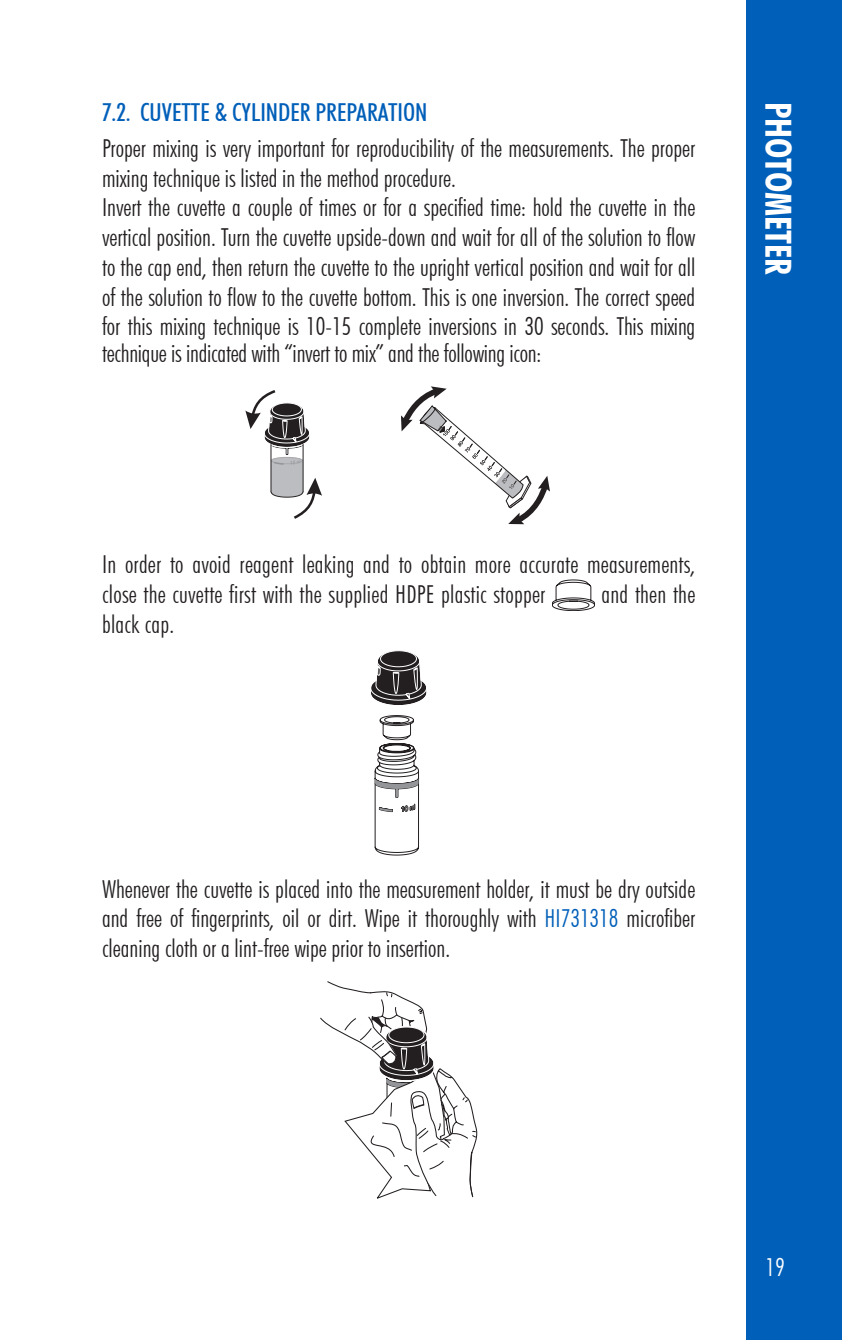
<style>
.page{position:relative;width:842px;height:1340px;background:#fff}
.page>*{position:absolute;margin:0;border:0;box-sizing:border-box;transform-origin:0 0}
.t1{font:700 condensed 36px "Futura BT";color:#fff}
.t2{font:300 condensed 24.75px/29.7px "Futura BT";color:#231f20}
.t3{font:500 condensed 24.75px "Futura BT";color:#005fb9}
.t4{font:300 condensed 24.75px "Futura BT";color:#fff}
.s1{color:#005fb9}
</style>
<div class="page">
<div style="left:746px;top:0;width:96px;height:1339px;background:#005fb9"></div>
<svg style="left:245px;top:390px;width:77px;height:129px"></svg>
<hr style="left:271px;top:444px;width:1px;height:47px;background:#231f20">
<hr style="left:303px;top:444px;width:1px;height:47px;background:#231f20">
<svg style="left:401px;top:386px;width:149px;height:138px"></svg>
<svg style="left:552px;top:580px;width:43px;height:31px"></svg>
<svg style="left:371px;top:650px;width:56px;height:55px"></svg>
<svg style="left:375px;top:715px;width:44px;height:140px"></svg>
<svg style="left:320px;top:981px;width:157px;height:217px"></svg>
<p class="t3" style="left:102px;top:97px;width:327px">7.2. CUVETTE &amp; CYLINDER PREPARATION</p>
<p class="t2" style="left:102px;top:133px;width:595px">Proper mixing is very important for reproducibility of the measurements. The proper mixing technique is listed in the method procedure.<br>Invert the cuvette a couple of times or for a specified time: hold the cuvette in the vertical position. Turn the cuvette upside-down and wait for all of the solution to flow to the cap end, then return the cuvette to the upright vertical position and wait for all of the solution to flow to the cuvette bottom. This is one inversion. The correct speed for this mixing technique is 10-15 complete inversions in 30 seconds. This mixing</p>
<p class="t2" style="left:102px;top:338px;width:441px">technique is indicated with “invert to mix” and the following icon:</p>
<h1 class="t1" style="left:800px;top:102px;width:174px;rotate:90deg">PHOTOMETER</h1>
<p class="t2" style="left:102px;top:549px;width:595px">In order to avoid reagent leaking and to obtain more accurate measurements, close the cuvette first with the supplied HDPE plastic stopper</p>
<p class="t2" style="left:601px;top:579px;width:95px">and then the</p>
<p class="t2" style="left:102px;top:608px;width:74px">black cap.</p>
<p class="t2" style="left:102px;top:873px;width:595px;text-align:justify">Whenever the cuvette is placed into the measurement holder, it must be dry outside and free of fingerprints, oil or dirt. Wipe it thoroughly with <span class="s1">HI731318</span> microfiber cleaning cloth or a lint-free wipe prior to insertion.</p>
<p class="t4" style="left:765px;top:1252px;width:21px">19</p>
</div>
